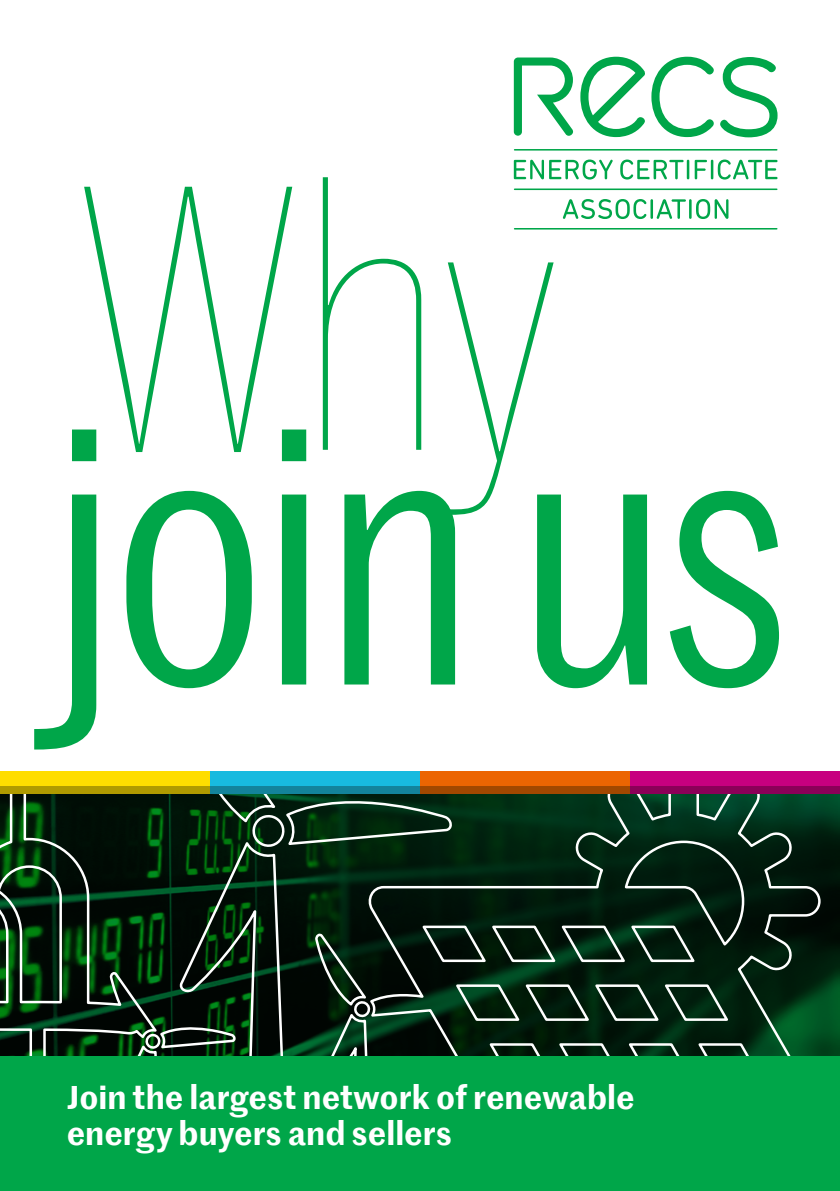
<style>
.page{position:relative;width:840px;height:1191px;background:#fff}
.page>*{position:absolute;margin:0;border:0;box-sizing:border-box;transform-origin:0 0}
.t1{font:367.2px "Marr Sans Cond";letter-spacing:-.01em;color:#00a649}
.t2{font:100 367.2px "Marr Sans Cond";color:#00a649}
.t3{font:600 32px/36px "Marr Sans Web";color:#fff}
</style>
<div class="page">
<svg style="left:821px;top:794px;width:18px;height:262px"></svg>
<svg style="left:0;top:794px;width:821px;height:262px"></svg>
<div style="left:0;top:771px;width:210px;height:15px;background:#fd0"></div>
<div style="left:0;top:786px;width:210px;height:8px;background:#b09a00"></div>
<div style="left:629px;top:771px;width:210px;height:15px;background:#c7007f"></div>
<div style="left:629px;top:786px;width:210px;height:8px;background:#8b0058"></div>
<div style="left:210px;top:771px;width:210px;height:15px;background:#18badf"></div>
<div style="left:210px;top:786px;width:210px;height:8px;background:#13839b"></div>
<div style="left:420px;top:771px;width:209px;height:15px;background:#ec6502"></div>
<div style="left:420px;top:786px;width:209px;height:8px;background:#a24800"></div>
<div style="left:0;top:1056px;width:839px;height:135px;background:#00a649"></div>
<svg style="left:580px;top:57px;width:64px;height:80px"></svg>
<svg style="left:651px;top:57px;width:62px;height:80px"></svg>
<svg style="left:720px;top:57px;width:57px;height:80px"></svg>
<svg style="left:513px;top:57px;width:59px;height:79px"></svg>
<hr style="left:514px;top:188px;width:262px;height:2px;background:#00a649">
<hr style="left:514px;top:149px;width:262px;height:2px;background:#00a649">
<hr style="left:514px;top:228px;width:262px;height:1px;background:#00a649">
<svg style="left:562px;top:199px;width:166px;height:20px"></svg>
<svg style="left:513px;top:159px;width:264px;height:20px"></svg>
<p class="t2" style="left:75px;top:81px;width:485px">Why</p>
<p class="t1" style="left:51px;top:298px;width:740px">join us</p>
<p class="t3" style="left:67px;top:1078px;width:569px">Join the largest network of renewable energy buyers and sellers</p>
</div>
